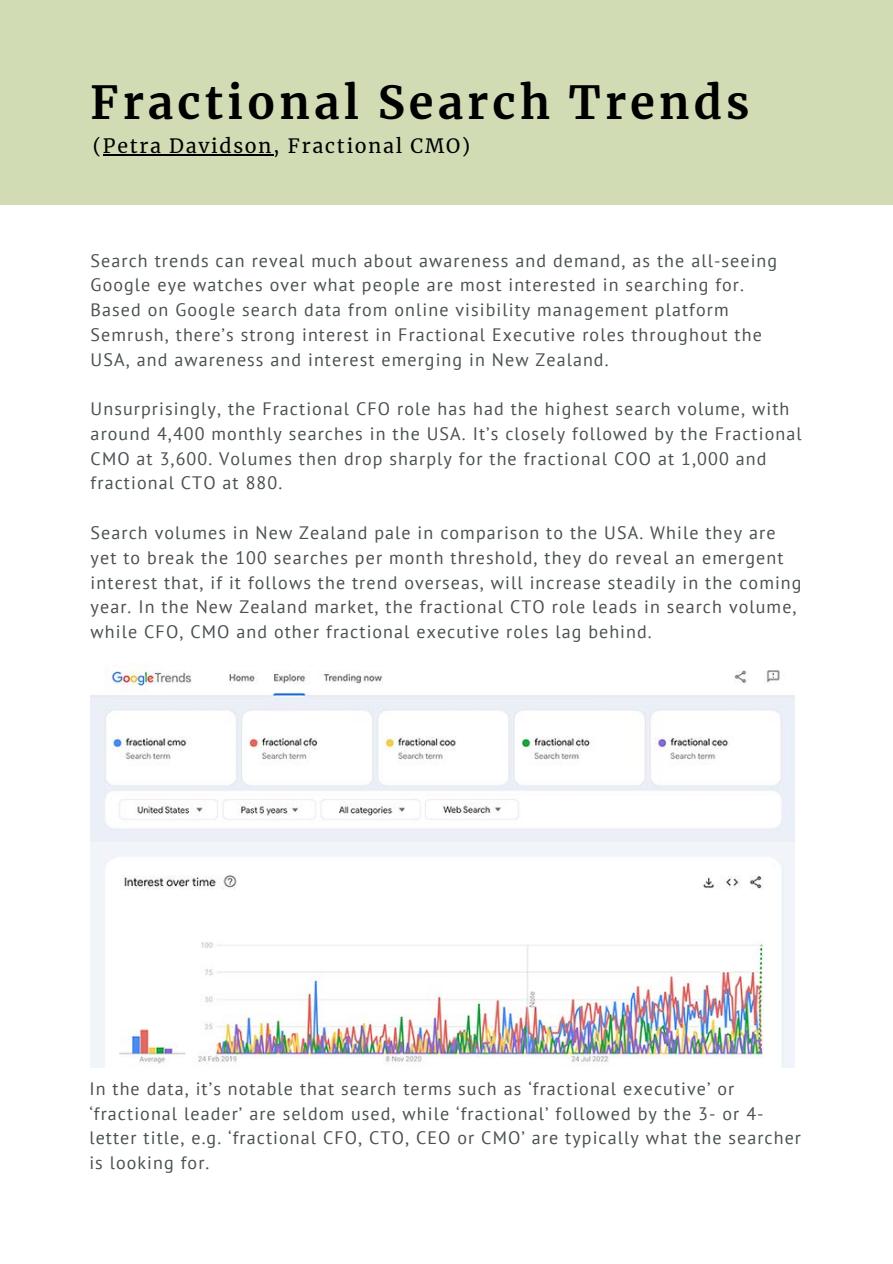
<style>
.page{position:relative;width:893px;height:1264px;background:#fff}
.page>*{position:absolute;margin:0;border:0;box-sizing:border-box;transform-origin:0 0}
.t1{font:700 45px "Merriweather";letter-spacing:.09em;color:#000}
.t2{font:19.5px "Merriweather";letter-spacing:.09em;color:#000}
.t3{font:18px/24.8px "PT Sans";letter-spacing:.06em;color:#495052}
</style>
<div class="page">
<div style="left:0;top:0;width:892px;height:205px;background:#d1dcb4"></div>
<img style="left:91px;top:663px;width:703px;height:404px">
<hr style="left:103px;top:155px;width:170px;height:1px;background:#000">
<h1 class="t1" style="left:91px;top:75px;width:660px">Fractional Search Trends</h1>
<p class="t2" style="left:93px;top:134px;width:379px">(Petra Davidson, Fractional CMO)</p>
<p class="t3" style="left:91px;top:247px;width:688px">Search trends can reveal much about awareness and demand, as the all-seeing Google eye watches over what people are most interested in searching for.<br>Based on Google search data from online visibility management platform Semrush, there’s strong interest in Fractional Executive roles throughout the USA, and awareness and interest emerging in New Zealand.</p>
<p class="t3" style="left:91px;top:396px;width:712px">Unsurprisingly, the Fractional CFO role has had the highest search volume, with around 4,400 monthly searches in the USA. It’s closely followed by the Fractional CMO at 3,600. Volumes then drop sharply for the fractional COO at 1,000 and fractional CTO at 880.</p>
<p class="t3" style="left:91px;top:520px;width:712px">Search volumes in New Zealand pale in comparison to the USA. While they are yet to break the 100 searches per month threshold, they do reveal an emergent interest that, if it follows the trend overseas, will increase steadily in the coming year. In the New Zealand market, the fractional CTO role leads in search volume, while CFO, CMO and other fractional executive roles lag behind.</p>
<p class="t3" style="left:89px;top:1075px;width:713px">In the data, it’s notable that search terms such as ‘fractional executive’ or ‘fractional leader’ are seldom used, while ‘fractional’ followed by the 3- or 4- letter title, e.g. ‘fractional CFO, CTO, CEO or CMO’ are typically what the searcher is looking for.</p>
</div>
